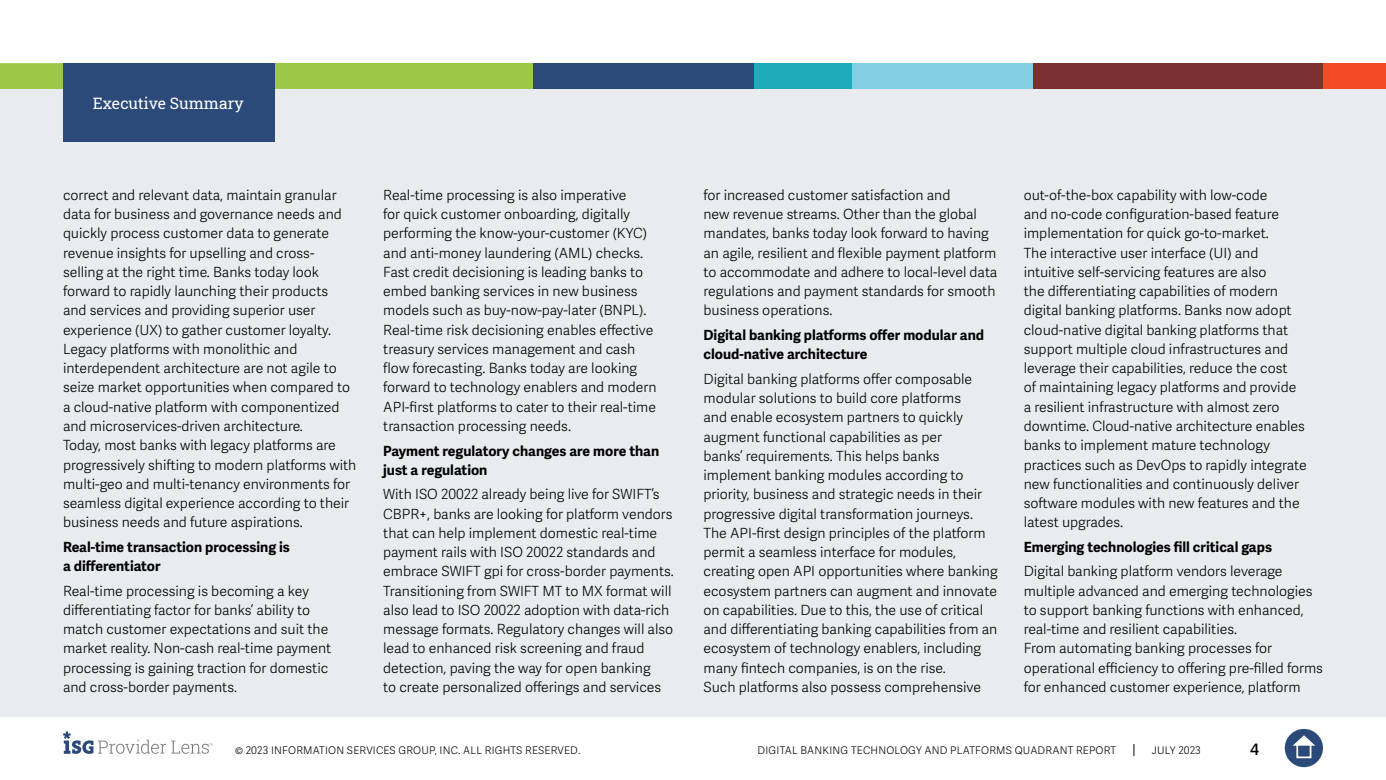
<style>
.page{position:relative;width:1386px;height:780px;background:#fff}
.page>*{position:absolute;margin:0;border:0;box-sizing:border-box;transform-origin:0 0}
.t1{font:15.75px "Roboto Slab ISG P Regular";color:#fff}
.t2{font:600 15.75px "Adelle Sans";color:#000}
.t3{font:300 14px/19.2px "Adelle Sans";color:#000}
.t4{font:700 14px/19.2px "Adelle Sans";color:#000}
.t5{font:300 10.5px "Adelle Sans";letter-spacing:.02em;color:#000}
</style>
<div class="page">
<svg style="left:1133px;top:744px;width:1px;height:12px"></svg>
<div style="left:1285px;top:729px;width:38px;height:38px;background:#2b4a79;border-radius:50%"></div>
<svg style="left:1293px;top:735px;width:22px;height:10px"></svg>
<div style="left:1296px;top:743px;width:15px;height:15px;border:2px solid #fff"></div>
<svg style="left:63px;top:731px;width:150px;height:23px"></svg>
<div style="left:0;top:63px;width:1386px;height:654px;background:#e9ebee"></div>
<div style="left:0;top:63px;width:533px;height:26px;background:#9bc947"></div>
<svg style="left:0;top:63px;width:63px;height:1px"></svg>
<div style="left:533px;top:63px;width:223px;height:26px;background:#2b4a79"></div>
<div style="left:850px;top:63px;width:184px;height:26px;background:#84cee3"></div>
<div style="left:1323px;top:63px;width:63px;height:26px;background:#f54a26"></div>
<div style="left:1033px;top:63px;width:290px;height:26px;background:#7a302e"></div>
<div style="left:754px;top:63px;width:98px;height:26px;background:#1cabb9"></div>
<div style="left:63px;top:63px;width:211px;height:79px;background:#2b4a79"></div>
<p class="t1" style="left:93px;top:92px;width:152px">Executive Summary</p>
<p class="t3" style="left:63px;top:186px;width:295px">correct and relevant data, maintain granular data for business and governance needs and quickly process customer data to generate revenue insights for upselling and cross&shy;selling at the right time. Banks today look forward to rapidly launching their products<br>and services and providing superior user experience (UX) to gather customer loyalty.<br>Legacy platforms with monolithic and interdependent architecture are not agile to seize market opportunities when compared to a cloud-native platform with componentized and microservices-driven architecture.<br>Today, most banks with legacy platforms are progressively shifting to modern platforms with multi-geo and multi-tenancy environments for seamless digital experience according to their business needs and future aspirations.</p>
<p class="t4" style="left:63px;top:537px;width:228px">Real-time transaction processing is a differentiator</p>
<p class="t3" style="left:63px;top:581px;width:270px">Real-time processing is becoming a key differentiating factor for banks’ ability to match customer expectations and suit the market reality. Non-cash real-time payment processing is gaining traction for domestic and cross-border payments.</p>
<p class="t3" style="left:383px;top:186px;width:275px">Real-time processing is also imperative<br>for quick customer onboarding, digitally performing the know-your-customer (KYC) and anti-money laundering (AML) checks.<br>Fast credit decisioning is leading banks to embed banking services in new business models such as buy-now-pay-later (BNPL).<br>Real-time risk decisioning enables effective treasury services management and cash flow forecasting. Banks today are looking forward to technology enablers and modern API-first platforms to cater to their real-time transaction processing needs.</p>
<p class="t4" style="left:383px;top:441px;width:278px">Payment regulatory changes are more than just a regulation</p>
<p class="t3" style="left:383px;top:485px;width:292px">With ISO 20022 already being live for SWIFT’s CBPR+, banks are looking for platform vendors that can help implement domestic real-time payment rails with ISO 20022 standards and embrace SWIFT gpi for cross-border payments.<br>Transitioning from SWIFT MT to MX format will also lead to ISO 20022 adoption with data-rich message formats. Regulatory changes will also lead to enhanced risk screening and fraud detection, paving the way for open banking<br>to create personalized offerings and services</p>
<p class="t3" style="left:704px;top:186px;width:295px">for increased customer satisfaction and<br>new revenue streams. Other than the global mandates, banks today look forward to having an agile, resilient and flexible payment platform to accommodate and adhere to local-level data regulations and payment standards for smooth business operations.</p>
<p class="t4" style="left:704px;top:326px;width:282px">Digital banking platforms offer modular and cloud-native architecture</p>
<p class="t3" style="left:704px;top:369px;width:296px">Digital banking platforms offer composable modular solutions to build core platforms<br>and enable ecosystem partners to quickly augment functional capabilities as per<br>banks’ requirements. This helps banks implement banking modules according to priority, business and strategic needs in their progressive digital transformation journeys.<br>The API-first design principles of the platform permit a seamless interface for modules, creating open API opportunities where banking ecosystem partners can augment and innovate on capabilities. Due to this, the use of critical and differentiating banking capabilities from an ecosystem of technology enablers, including many fintech companies, is on the rise.<br>Such platforms also possess comprehensive</p>
<p class="t3" style="left:1024px;top:186px;width:285px">out-of-the-box capability with low-code<br>and no-code configuration-based feature implementation for quick go-to-market.<br>The interactive user interface (UI) and intuitive self-servicing features are also<br>the differentiating capabilities of modern digital banking platforms. Banks now adopt cloud-native digital banking platforms that support multiple cloud infrastructures and leverage their capabilities, reduce the cost<br>of maintaining legacy platforms and provide a resilient infrastructure with almost zero downtime. Cloud-native architecture enables banks to implement mature technology practices such as DevOps to rapidly integrate new functionalities and continuously deliver software modules with new features and the latest upgrades.</p>
<p class="t4" style="left:1024px;top:537px;width:250px">Emerging technologies fill critical gaps</p>
<p class="t3" style="left:1024px;top:562px;width:301px">Digital banking platform vendors leverage multiple advanced and emerging technologies to support banking functions with enhanced, real-time and resilient capabilities.<br>From automating banking processes for operational efficiency to offering pre-filled forms for enhanced customer experience, platform</p>
<p class="t5" style="left:235px;top:744px;width:347px">© 2023 INFORMATION SERVICES GROUP, INC. ALL RIGHTS RESERVED.</p>
<p class="t5" style="left:758px;top:744px;width:360px">DIGITAL BANKING TECHNOLOGY AND PLATFORMS QUADRANT REPORT</p>
<p class="t5" style="left:1152px;top:744px;width:51px">JULY 2023</p>
<p class="t2" style="left:1250px;top:740px;width:10px">4</p>
</div>
